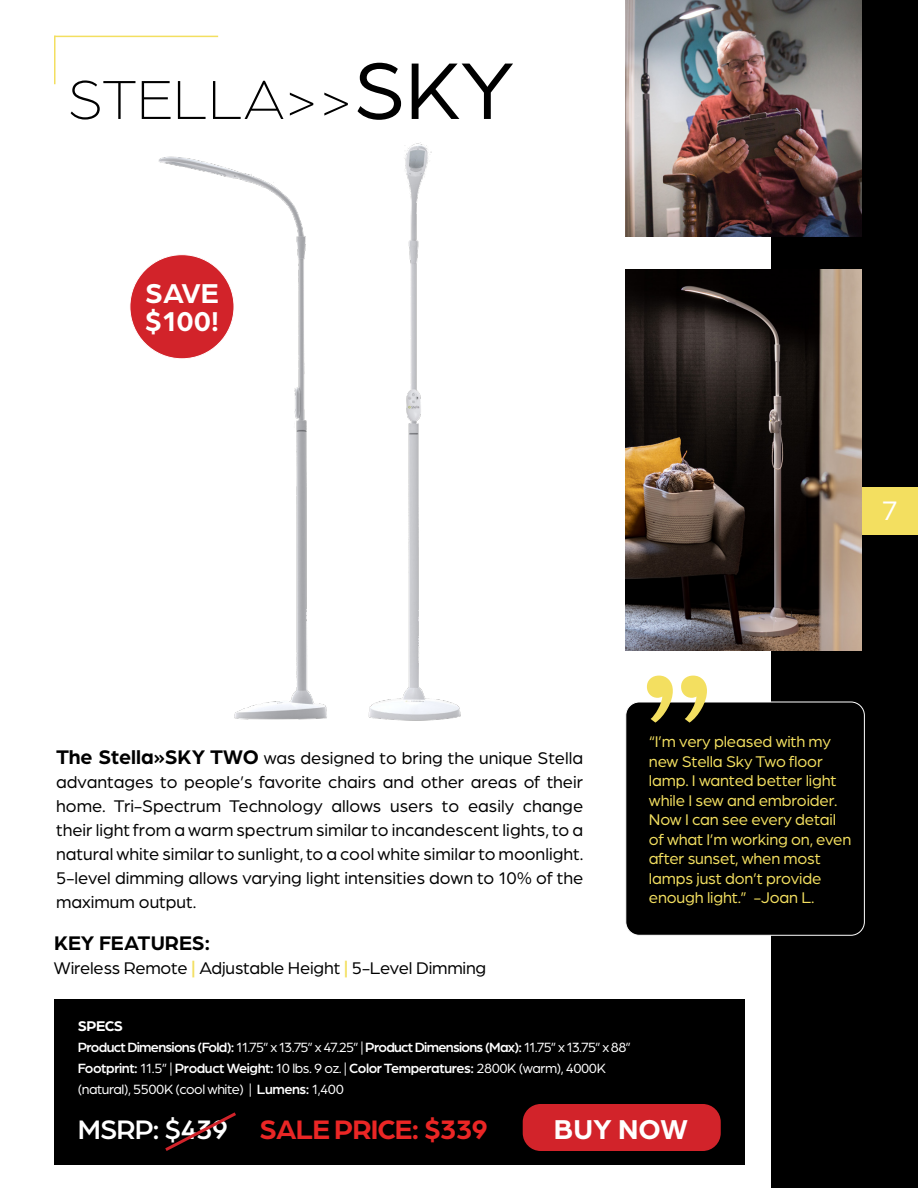
<style>
.page{position:relative;width:918px;height:1188px;background:#fff}
.page>*{position:absolute;margin:0;border:0;box-sizing:border-box;transform-origin:0 0}
.t1{font:300 58.5px "Arboria";color:#000}
.t2{font:700 29.1px/27.9px "Arboria";color:#fff}
.t3{font:700 28.5px "Arboria";letter-spacing:-.03em;color:#eb2625}
.t4{font:28.5px "Arboria";color:#fff}
.t5{font:700 21px "Arboria";color:#000}
.t6{font:18px/24px "Arboria";letter-spacing:-.01em;color:#000;text-align:justify}
.t7{font:16.5px/19.5px "Arboria";letter-spacing:-.01em;color:#f3df60}
.t8{font:700 15px "Arboria";letter-spacing:-.03em;color:#fff}
.t9{font:14.25px/21px "Arboria";letter-spacing:-.03em;color:#fff}
.s1{font-weight:400;font-size:85.5px}
.s2{font-weight:700;font-size:21px}
.s3{font-weight:700;color:#f3df60}
.s4{font-weight:500}
.s5{font-weight:500;color:#fff}
</style>
<div class="page">
<div style="left:771px;top:0;width:147px;height:1188px;background:#000"></div>
<div style="left:838px;top:487px;width:80px;height:47px;background:#f3df60"></div>
<img style="left:626px;top:269px;width:236px;height:382px">
<img style="left:140px;top:142px;width:321px;height:579px">
<img style="left:626px;top:0;width:236px;height:237px">
<div style="left:54px;top:999px;width:691px;height:165px;background:#000"></div>
<hr style="left:54px;top:36px;width:164px;height:1px;background:#f3df60">
<hr style="left:54px;top:36px;width:2px;height:48px;background:#f3df60">
<div style="left:626px;top:702px;width:238px;height:233px;background:#000;border-radius:14px"></div>
<div style="left:626px;top:702px;width:239px;height:233px;border:1px solid #fff;border-radius:14px"></div>
<svg style="left:647px;top:676px;width:60px;height:47px"></svg>
<div style="left:130px;top:255px;width:104px;height:104px;background:#d2232a;border-radius:50%"></div>
<svg style="left:165px;top:1112px;width:71px;height:39px"></svg>
<div style="left:523px;top:1104px;width:198px;height:47px;background:#d2232a;border-radius:18px"></div>
<h1 class="t1" style="left:68px;top:63px;width:448px">STELLA&gt;&gt;<span class="s1">SKY</span></h1>
<h2 class="t2" style="left:145px;top:278px;width:76px">SAVE $100!</h2>
<h3 class="t4" style="left:882px;top:492px;width:17px">7</h3>
<p class="t6" style="left:56px;top:745px;width:529px"><span class="s2">The Stella»SKY TWO</span> was designed to bring the unique Stella advantages to people’s favorite chairs and other areas of their home. Tri-Spectrum Technology allows users to easily change their light from a warm spectrum similar to incandescent lights, to a natural white similar to sunlight, to a cool white similar to moonlight.<br>5-level dimming allows varying light intensities down to 10% of the maximum output.</p>
<p class="t5" style="left:54px;top:929px;width:158px">KEY FEATURES:</p>
<p class="t6" style="left:54px;top:956px;width:434px">Wireless Remote <span class="s3">|</span> Adjustable Height <span class="s3">|</span> 5-Level Dimming</p>
<p class="t7" style="left:649px;top:732px;width:204px">“I’m very pleased with my new Stella Sky Two floor lamp. I wanted better light while I sew and embroider.<br>Now I can see every detail of what I’m working on, even after sunset, when most lamps just don’t provide enough light.” -Joan L.</p>
<p class="t8" style="left:78px;top:1015px;width:47px">SPECS</p>
<p class="t9" style="left:78px;top:1036px;width:555px"><span class="s4">Product Dimensions (Fold):</span> 11.75” x 13.75” x 47.25” | <span class="s4">Product Dimensions (Max):</span> 11.75” x 13.75” x 88”<br><span class="s4">Footprint:</span> 11.5” | <span class="s4">Product Weight:</span> 10 lbs. 9 oz. | <span class="s4">Color Temperatures:</span> 2800K (warm), 4000K (natural), 5500K (cool white) | <span class="s4">Lumens:</span> 1,400</p>
<h3 class="t3" style="left:78px;top:1109px;width:412px"><span class="s5">MSRP: $439</span> SALE PRICE: $339</h3>
<h2 class="t2" style="left:554px;top:1114px;width:136px">BUY NOW</h2>
</div>
